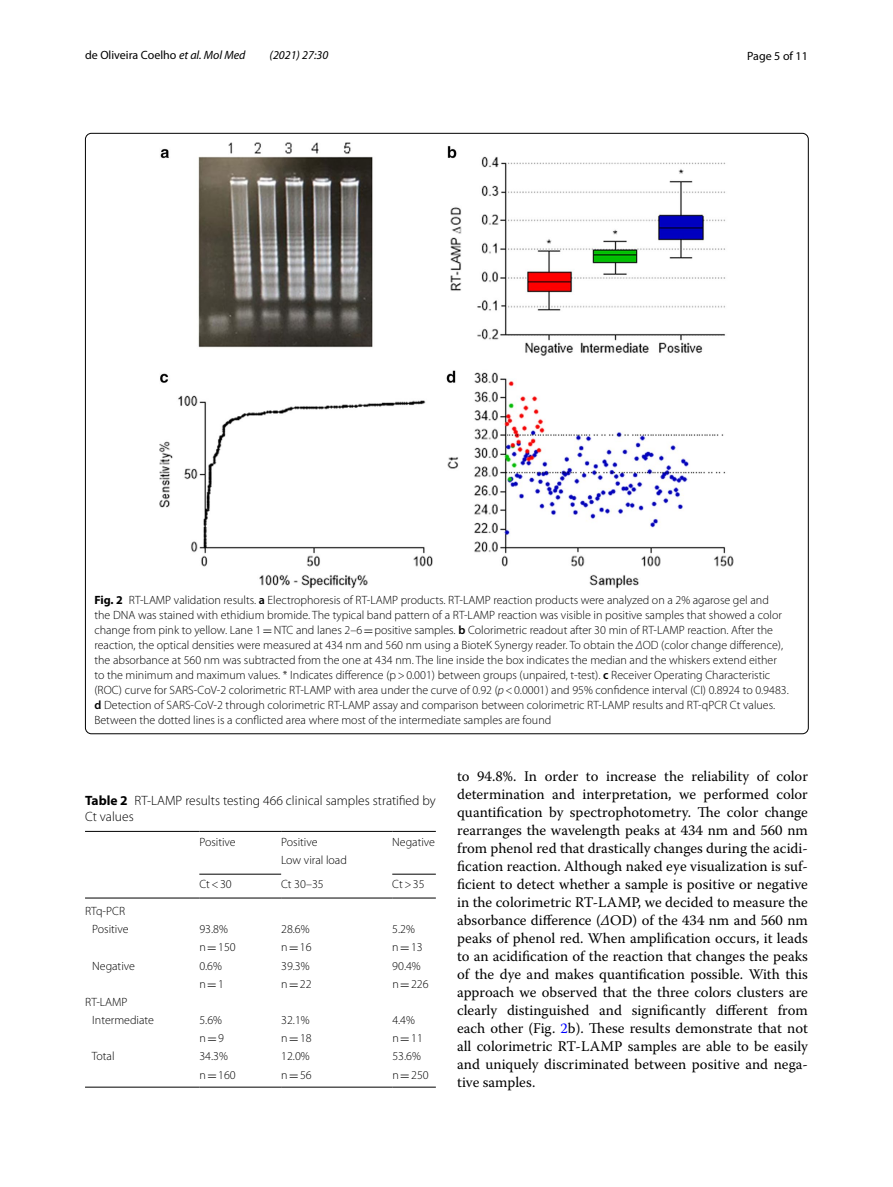
<style>
.page{position:relative;width:893px;height:1187px;background:#fff}
.page>*{position:absolute;margin:0;border:0;box-sizing:border-box;transform-origin:0 0}
.t1{font:14.7px/18px "Warnock Pro";color:#000;text-align:justify}
.t2{font:300 13.5px/16.5px "Myriad Pro";color:#000}
.t3{font:300 12px/15px "Myriad Pro";color:#000}
.t4{font:12px "Myriad Pro";color:#000}
.t5{font:italic 12px "Myriad Pro";color:#000}
.s1{font-style:italic}
.s2{font-weight:700}
.s3{font-weight:600}
.s4{font-family:"MTSY";font-weight:400}
.s5{color:#00f}
</style>
<div class="page">
<img style="left:160px;top:142px;width:574px;height:446px">
<hr style="left:85px;top:831px;width:114px;height:1px;background:#000">
<hr style="left:85px;top:897px;width:114px;height:1px;background:#000">
<hr style="left:199px;top:831px;width:82px;height:1px;background:#000">
<hr style="left:281px;top:831px;width:111px;height:1px;background:#000">
<hr style="left:392px;top:831px;width:44px;height:1px;background:#000">
<hr style="left:199px;top:873px;width:82px;height:1px;background:#000">
<hr style="left:199px;top:897px;width:82px;height:1px;background:#000">
<hr style="left:281px;top:897px;width:111px;height:1px;background:#000">
<hr style="left:392px;top:873px;width:44px;height:1px;background:#000">
<hr style="left:392px;top:897px;width:44px;height:1px;background:#000">
<hr style="left:85px;top:1086px;width:114px;height:1px;background:#000">
<hr style="left:199px;top:1086px;width:82px;height:1px;background:#000">
<hr style="left:281px;top:1086px;width:111px;height:1px;background:#000">
<hr style="left:392px;top:1086px;width:44px;height:1px;background:#000">
<p class="t4" style="left:85px;top:48px;width:162px">de Oliveira Coelho <span class="s1">et al. Mol Med</span></p>
<p class="t5" style="left:270px;top:48px;width:60px">(2021) 27:30</p>
<p class="t4" style="left:747px;top:48px;width:62px">Page 5 of 11</p>
<p class="t3" style="left:94px;top:592px;width:696px"><span class="s2">Fig. 2</span> RT-LAMP validation results. <span class="s3">a</span> Electrophoresis of RT-LAMP products. RT-LAMP reaction products were analyzed on a 2% agarose gel and<br>the DNA was stained with ethidium bromide. The typical band pattern of a RT-LAMP reaction was visible in positive samples that showed a color change from pink to yellow. Lane 1<span class="s4">=</span>NTC and lanes 2–6<span class="s4">=</span>positive samples. <span class="s3">b</span> Colorimetric readout after 30 min of RT-LAMP reaction. After the reaction, the optical densities were measured at 434 nm and 560 nm using a BioteK Synergy reader. To obtain the <span class="s1">Δ</span>OD (color change difference), the absorbance at 560 nm was subtracted from the one at 434 nm. The line inside the box indicates the median and the whiskers extend either to the minimum and maximum values. * Indicates difference (p&gt;0.001) between groups (unpaired, t-test). <span class="s3">c</span> Receiver Operating Characteristic (ROC) curve for SARS-CoV-2 colorimetric RT-LAMP with area under the curve of 0.92 (<span class="s1">p</span>&lt;0.0001) and 95% confidence interval (CI) 0.8924 to 0.9483. <span class="s3">d</span> Detection of SARS-CoV-2 through colorimetric RT-LAMP assay and comparison between colorimetric RT-LAMP results and RT-qPCR Ct values.<br>Between the dotted lines is a conflicted area where most of the intermediate samples are found</p>
<p class="t2" style="left:85px;top:792px;width:352px"><span class="s2">Table 2</span> RT-LAMP results testing 466 clinical samples stratified by<br>Ct values</p>
<p class="t3" style="left:199px;top:834px;width:38px">Positive</p>
<p class="t3" style="left:281px;top:834px;width:38px">Positive</p>
<p class="t3" style="left:392px;top:834px;width:44px">Negative</p>
<p class="t3" style="left:281px;top:853px;width:67px">Low viral load</p>
<p class="t3" style="left:199px;top:876px;width:34px">Ct&lt;30</p>
<p class="t3" style="left:281px;top:876px;width:44px">Ct 30–35</p>
<p class="t3" style="left:392px;top:876px;width:34px">Ct&gt;35</p>
<p class="t3" style="left:85px;top:902px;width:45px;line-height:18.1px;text-align:center">RTq-PCR<br>Positive</p>
<p class="t3" style="left:199px;top:921px;width:30px">93.8%</p>
<p class="t3" style="left:281px;top:921px;width:30px">28.6%</p>
<p class="t3" style="left:392px;top:921px;width:24px">5.2%</p>
<p class="t3" style="left:199px;top:940px;width:38px">n<span class="s4">=</span>150</p>
<p class="t3" style="left:281px;top:940px;width:32px">n<span class="s4">=</span>16</p>
<p class="t3" style="left:392px;top:940px;width:32px">n<span class="s4">=</span>13</p>
<p class="t3" style="left:92px;top:958px;width:44px">Negative</p>
<p class="t3" style="left:199px;top:958px;width:24px">0.6%</p>
<p class="t3" style="left:281px;top:958px;width:30px">39.3%</p>
<p class="t3" style="left:392px;top:958px;width:30px">90.4%</p>
<p class="t3" style="left:199px;top:976px;width:26px">n<span class="s4">=</span>1</p>
<p class="t3" style="left:281px;top:976px;width:32px">n<span class="s4">=</span>22</p>
<p class="t3" style="left:392px;top:976px;width:38px">n<span class="s4">=</span>226</p>
<p class="t3" style="left:92px;top:992px;width:63px;line-height:18.1px;text-indent:-7px">RT-LAMP<br>Intermediate</p>
<p class="t3" style="left:199px;top:1012px;width:24px">5.6%</p>
<p class="t3" style="left:281px;top:1012px;width:30px">32.1%</p>
<p class="t3" style="left:392px;top:1012px;width:24px">4.4%</p>
<p class="t3" style="left:199px;top:1030px;width:26px">n<span class="s4">=</span>9</p>
<p class="t3" style="left:281px;top:1030px;width:32px">n<span class="s4">=</span>18</p>
<p class="t3" style="left:392px;top:1030px;width:32px">n<span class="s4">=</span>11</p>
<p class="t3" style="left:92px;top:1048px;width:24px">Total</p>
<p class="t3" style="left:199px;top:1048px;width:30px">34.3%</p>
<p class="t3" style="left:281px;top:1048px;width:30px">12.0%</p>
<p class="t3" style="left:392px;top:1048px;width:30px">53.6%</p>
<p class="t3" style="left:199px;top:1067px;width:38px">n<span class="s4">=</span>160</p>
<p class="t3" style="left:281px;top:1067px;width:32px">n<span class="s4">=</span>56</p>
<p class="t3" style="left:392px;top:1067px;width:38px">n<span class="s4">=</span>250</p>
<p class="t1" style="left:457px;top:766px;width:352px">to 94.8%. In order to increase the reliability of color determination and interpretation, we performed color quantification by spectrophotometry. The color change rearranges the wavelength peaks at 434 nm and 560 nm from phenol red that drastically changes during the acidi&shy;fication reaction. Although naked eye visualization is suf&shy;ficient to detect whether a sample is positive or negative in the colorimetric RT-LAMP, we decided to measure the absorbance difference (<span class="s1">Δ</span>OD) of the 434 nm and 560 nm peaks of phenol red. When amplification occurs, it leads to an acidification of the reaction that changes the peaks of the dye and makes quantification possible. With this approach we observed that the three colors clusters are clearly distinguished and significantly different from each other (Fig. <span class="s5">2</span>b). These results demonstrate that not all colorimetric RT-LAMP samples are able to be easily and uniquely discriminated between positive and nega&shy;tive samples.</p>
</div>
